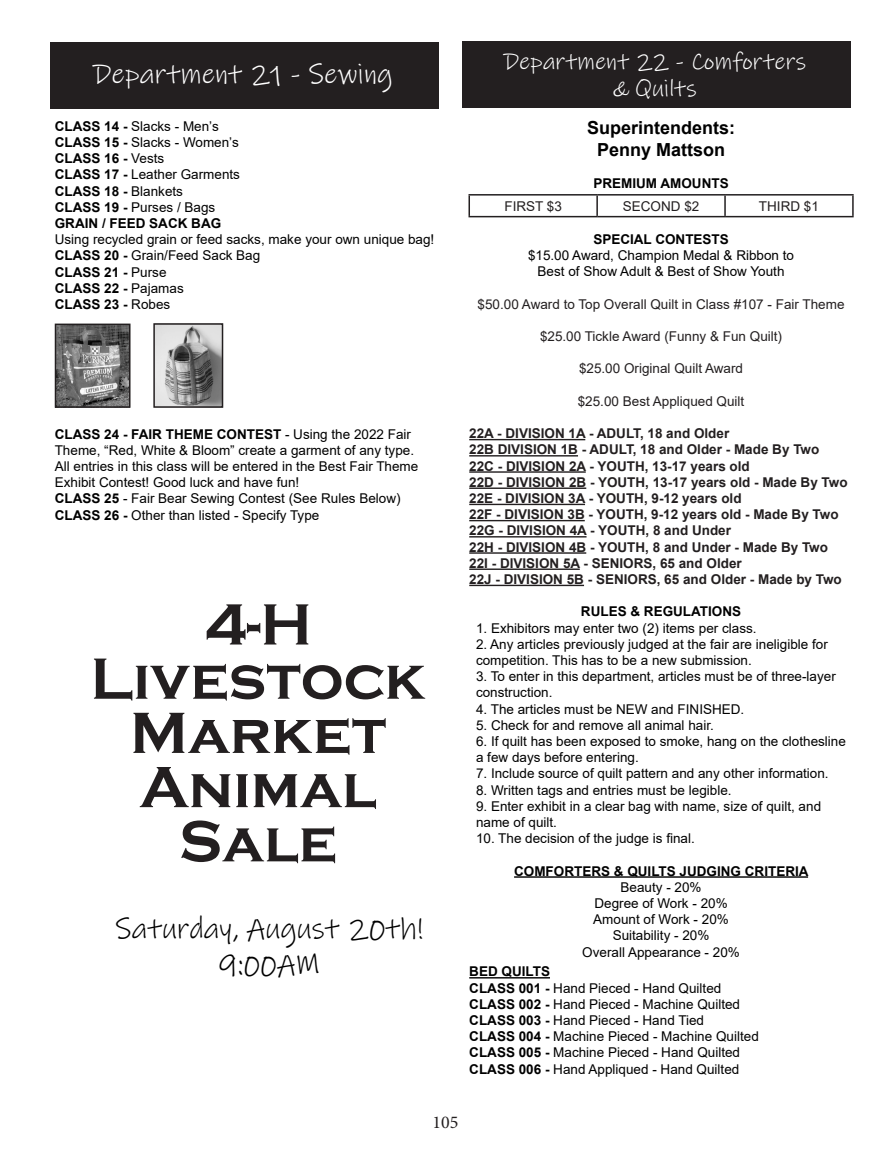
<style>
.page{position:relative;width:891px;height:1161px;background:#fff}
.page>*{position:absolute;margin:0;border:0;box-sizing:border-box;transform-origin:0 0}
.t1{font:700 60.3px "Copperplate Gothic";color:#231f20}
.t2{font:29.85px "Ink Free";color:#000}
.t3{font:28.5px "Ink Free";color:#fff}
.t4{font:24px "Ink Free";color:#fff}
.t5{font:700 18px/21.6px "Arial";color:#000;text-align:center}
.t6{font:18px "Minion Pro";color:#231f20}
.t7{font:13.5px/16.2px "Arial";color:#000}
.t8{font:700 13.5px "Arial";color:#231f20}
.t9{font:700 13.5px "Arial";color:#000}
.t10{font:13.5px "Arial";color:#231f20}
.s1{font-weight:700}
.s2{font-weight:400}
</style>
<div class="page">
<div style="left:462px;top:41px;width:388px;height:67px;background:#231f20"></div>
<div style="left:50px;top:42px;width:388px;height:67px;background:#231f20"></div>
<hr style="left:469px;top:439px;width:116px;height:1px;background:#231f20">
<hr style="left:469px;top:455px;width:109px;height:2px;background:#231f20">
<hr style="left:469px;top:471px;width:117px;height:2px;background:#231f20">
<hr style="left:469px;top:488px;width:117px;height:1px;background:#231f20">
<hr style="left:469px;top:504px;width:116px;height:1px;background:#231f20">
<hr style="left:469px;top:520px;width:116px;height:1px;background:#231f20">
<hr style="left:469px;top:536px;width:118px;height:2px;background:#231f20">
<hr style="left:469px;top:552px;width:117px;height:2px;background:#231f20">
<hr style="left:469px;top:569px;width:111px;height:1px;background:#231f20">
<hr style="left:469px;top:585px;width:115px;height:1px;background:#231f20">
<hr style="left:514px;top:876px;width:294px;height:2px;background:#000">
<hr style="left:469px;top:977px;width:81px;height:2px;background:#000">
<hr style="left:469px;top:194px;width:128px;height:2px;background:#231f20">
<svg style="left:469px;top:196px;width:1px;height:20px"></svg>
<hr style="left:597px;top:194px;width:128px;height:2px;background:#231f20">
<hr style="left:596px;top:196px;width:2px;height:20px;background:#231f20">
<hr style="left:725px;top:194px;width:129px;height:2px;background:#231f20">
<hr style="left:724px;top:196px;width:2px;height:20px;background:#231f20">
<hr style="left:852px;top:196px;width:2px;height:20px;background:#231f20">
<hr style="left:469px;top:216px;width:128px;height:1px;background:#231f20">
<hr style="left:597px;top:216px;width:128px;height:1px;background:#231f20">
<hr style="left:725px;top:216px;width:129px;height:1px;background:#231f20">
<img style="left:58px;top:327px;width:70px;height:78px">
<div style="left:55px;top:324px;width:76px;height:84px;border:2px solid #231f20"></div>
<img style="left:156px;top:326px;width:64px;height:79px">
<div style="left:153px;top:323px;width:70px;height:85px;border:2px solid #231f20"></div>
<p class="t3" style="left:93px;top:56px;width:301px">Department 21 - Sewing</p>
<p class="t7" style="left:55px;top:118px;width:166px"><span class="s1">CLASS 14 -</span> Slacks - Men’s</p>
<p class="t7" style="left:55px;top:134px;width:186px"><span class="s1">CLASS 15 -</span> Slacks - Women’s</p>
<p class="t9" style="left:55px;top:149px;width:111px">CLASS 16 - <span class="s2">Vests</span></p>
<p class="t7" style="left:55px;top:166px;width:187px"><span class="s1">CLASS 17 -</span> Leather Garments</p>
<p class="t9" style="left:55px;top:181px;width:130px">CLASS 18 - <span class="s2">Blankets</span></p>
<p class="t7" style="left:55px;top:199px;width:162px"><span class="s1">CLASS 19 -</span> Purses / Bags</p>
<p class="t9" style="left:55px;top:214px;width:168px">GRAIN / FEED SACK BAG</p>
<p class="t7" style="left:55px;top:231px;width:381px">Using recycled grain or feed sacks, make your own unique bag!</p>
<p class="t7" style="left:55px;top:247px;width:207px"><span class="s1">CLASS 20 -</span> Grain/Feed Sack Bag</p>
<p class="t9" style="left:55px;top:262px;width:113px">CLASS 21 - <span class="s2">Purse</span></p>
<p class="t9" style="left:55px;top:279px;width:131px">CLASS 22 - <span class="s2">Pajamas</span></p>
<p class="t9" style="left:55px;top:295px;width:117px">CLASS 23 - <span class="s2">Robes</span></p>
<p class="t7" style="left:55px;top:426px;width:365px"><span class="s1">CLASS 24 - FAIR THEME CONTEST</span> - Using the 2022 Fair Theme, “Red, White &amp; Bloom” create a garment of any type.<br>All entries in this class will be entered in the Best Fair Theme Exhibit Contest! Good luck and have fun!</p>
<p class="t7" style="left:55px;top:490px;width:347px"><span class="s1">CLASS 25</span> - Fair Bear Sewing Contest (See Rules Below)</p>
<p class="t7" style="left:55px;top:507px;width:266px"><span class="s1">CLASS 26 -</span> Other than listed - Specify Type</p>
<p class="t1" style="left:204px;top:591px;width:109px">4-H</p>
<p class="t1" style="left:90px;top:645px;width:337px">Livestock</p>
<p class="t1" style="left:130px;top:700px;width:258px">Market</p>
<p class="t1" style="left:140px;top:754px;width:238px">Animal</p>
<p class="t1" style="left:179px;top:808px;width:160px">Sale</p>
<p class="t2" style="left:115px;top:909px;width:309px">Saturday, August 20th!</p>
<p class="t2" style="left:218px;top:945px;width:103px">9:00AM</p>
<p class="t4" style="left:503px;top:46px;width:304px">Department 22 - Comforters</p>
<p class="t4" style="left:613px;top:73px;width:85px">&amp; Quilts</p>
<p class="t5" style="left:587px;top:117px;width:150px">Superintendents:<br>Penny Mattson</p>
<p class="t9" style="left:593px;top:174px;width:137px">PREMIUM AMOUNTS</p>
<p class="t10" style="left:504px;top:197px;width:59px">FIRST $3</p>
<p class="t10" style="left:623px;top:197px;width:78px">SECOND $2</p>
<p class="t10" style="left:759px;top:197px;width:62px">THIRD $1</p>
<p class="t7" style="left:528px;top:231px;width:268px;text-align:center"><span class="s1">SPECIAL CONTESTS<br></span>$15.00 Award, Champion Medal &amp; Ribbon to</p>
<p class="t7" style="left:538px;top:263px;width:248px">Best of Show Adult &amp; Best of Show Youth</p>
<p class="t10" style="left:478px;top:295px;width:368px">$50.00 Award to Top Overall Quilt in Class #107 - Fair Theme</p>
<p class="t10" style="left:540px;top:327px;width:244px">$25.00 Tickle Award (Funny &amp; Fun Quilt)</p>
<p class="t10" style="left:579px;top:359px;width:166px">$25.00 Original Quilt Award</p>
<p class="t10" style="left:578px;top:392px;width:168px">$25.00 Best Appliqued Quilt</p>
<p class="t8" style="left:469px;top:424px;width:262px">22A - DIVISION 1A - ADULT, 18 and Older</p>
<p class="t8" style="left:469px;top:440px;width:352px">22B DIVISION 1B - ADULT, 18 and Older - Made By Two</p>
<p class="t8" style="left:469px;top:456px;width:282px">22C - DIVISION 2A - YOUTH, 13-17 years old</p>
<p class="t8" style="left:469px;top:473px;width:380px">22D - DIVISION 2B - YOUTH, 13-17 years old - Made By Two</p>
<p class="t8" style="left:469px;top:489px;width:274px">22E - DIVISION 3A - YOUTH, 9-12 years old</p>
<p class="t8" style="left:469px;top:505px;width:371px">22F - DIVISION 3B - YOUTH, 9-12 years old - Made By Two</p>
<p class="t8" style="left:469px;top:521px;width:263px">22G - DIVISION 4A - YOUTH, 8 and Under</p>
<p class="t8" style="left:469px;top:537px;width:360px">22H - DIVISION 4B - YOUTH, 8 and Under - Made By Two</p>
<p class="t8" style="left:469px;top:554px;width:274px">22I - DIVISION 5A - SENIORS, 65 and Older</p>
<p class="t8" style="left:469px;top:570px;width:374px">22J - DIVISION 5B - SENIORS, 65 and Older - Made by Two</p>
<p class="t9" style="left:581px;top:602px;width:162px">RULES &amp; REGULATIONS</p>
<p class="t7" style="left:476px;top:620px;width:282px">1. Exhibitors may enter two (2) items per class.</p>
<p class="t7" style="left:476px;top:636px;width:353px">2. Any articles previously judged at the fair are ineligible for competition. This has to be a new submission.</p>
<p class="t7" style="left:476px;top:668px;width:361px">3. To enter in this department, articles must be of three-layer construction.</p>
<p class="t7" style="left:476px;top:701px;width:270px">4. The articles must be NEW and FINISHED.</p>
<p class="t7" style="left:476px;top:717px;width:239px">5. Check for and remove all animal hair.</p>
<p class="t7" style="left:476px;top:733px;width:371px">6. If quilt has been exposed to smoke, hang on the clothesline a few days before entering.</p>
<p class="t7" style="left:476px;top:765px;width:354px">7. Include source of quilt pattern and any other information.</p>
<p class="t7" style="left:476px;top:782px;width:257px">8. Written tags and entries must be legible.</p>
<p class="t7" style="left:476px;top:798px;width:347px">9. Enter exhibit in a clear bag with name, size of quilt, and name of quilt.</p>
<p class="t7" style="left:476px;top:830px;width:220px">10. The decision of the judge is final.</p>
<p class="t9" style="left:514px;top:861px;width:296px">COMFORTERS &amp; QUILTS JUDGING CRITERIA</p>
<p class="t7" style="left:621px;top:879px;width:83px">Beauty - 20%</p>
<p class="t7" style="left:594px;top:895px;width:135px">Degree of Work - 20%</p>
<p class="t7" style="left:593px;top:911px;width:137px">Amount of Work - 20%</p>
<p class="t7" style="left:613px;top:927px;width:98px">Suitability - 20%</p>
<p class="t7" style="left:582px;top:944px;width:159px">Overall Appearance - 20%</p>
<p class="t9" style="left:469px;top:962px;width:82px">BED QUILTS</p>
<p class="t7" style="left:469px;top:980px;width:254px"><span class="s1">CLASS 001 -</span> Hand Pieced - Hand Quilted</p>
<p class="t7" style="left:469px;top:996px;width:272px"><span class="s1">CLASS 002 -</span> Hand Pieced - Machine Quilted</p>
<p class="t7" style="left:469px;top:1012px;width:236px"><span class="s1">CLASS 003 -</span> Hand Pieced - Hand Tied</p>
<p class="t7" style="left:469px;top:1028px;width:291px"><span class="s1">CLASS 004 -</span> Machine Pieced - Machine Quilted</p>
<p class="t7" style="left:469px;top:1044px;width:272px"><span class="s1">CLASS 005 -</span> Machine Pieced - Hand Quilted</p>
<p class="t7" style="left:469px;top:1061px;width:272px"><span class="s1">CLASS 006 -</span> Hand Appliqued - Hand Quilted</p>
<h3 class="t6" style="left:433px;top:1110px;width:27px">105</h3>
</div>
